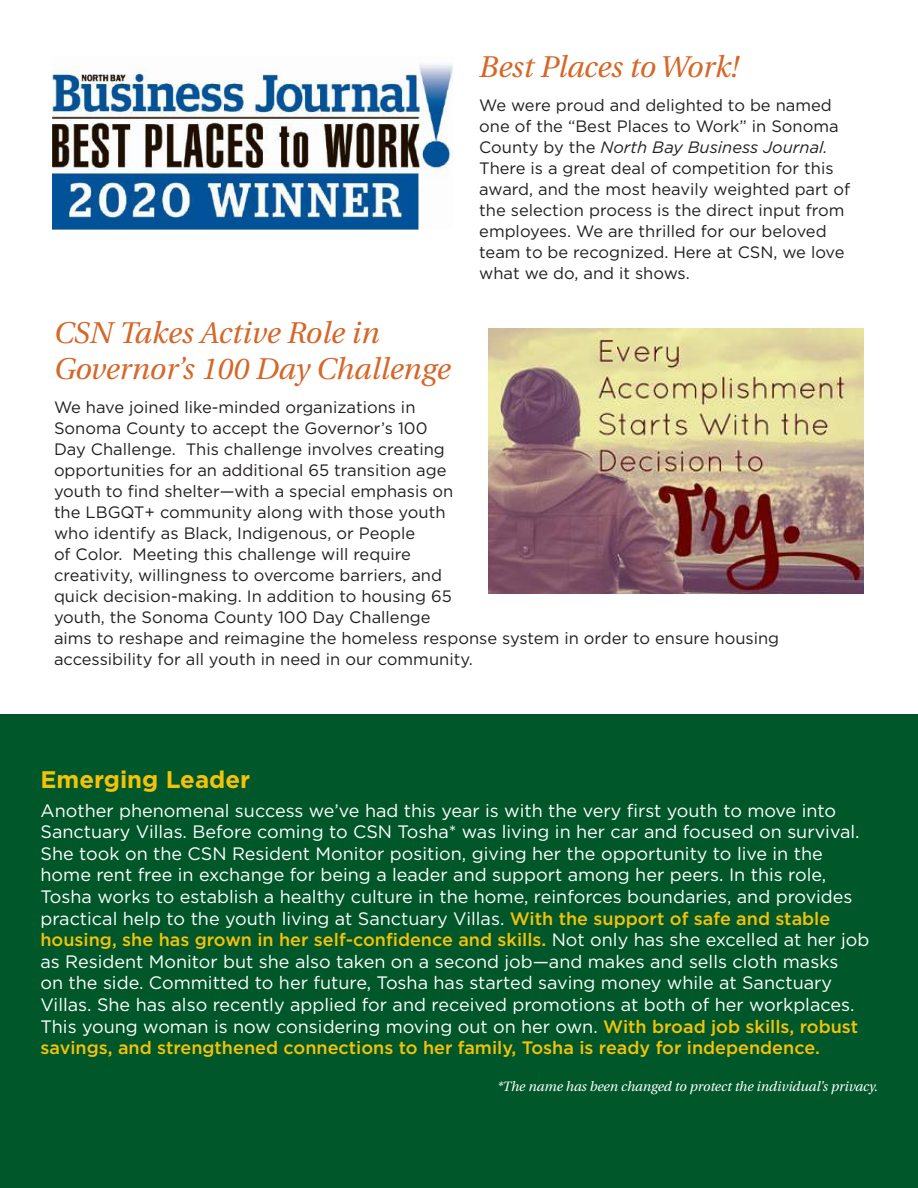
<style>
.page{position:relative;width:918px;height:1188px;background:#fff}
.page>*{position:absolute;margin:0;border:0;box-sizing:border-box;transform-origin:0 0}
.t1{font:italic 30px/36px "Utopia";color:#d56729}
.t2{font:700 24px "Gotham";color:#f5c20a}
.t3{font:18px/21.6px "Gotham";color:#fff}
.t4{font:16.5px/21px "Gotham";color:#231f20}
.t5{font:italic 13.5px "Utopia";color:#fff}
.s1{font-style:italic}
.s2{font-weight:500;color:#f5c20a}
</style>
<div class="page">
<img style="left:52px;top:64px;width:401px;height:165px">
<img style="left:488px;top:328px;width:376px;height:266px">
<div style="left:0;top:715px;width:918px;height:473px;background:#005729"></div>
<h1 class="t1" style="left:479px;top:49px;width:261px">Best Places to Work!</h1>
<p class="t4" style="left:479px;top:94px;width:372px">We were proud and delighted to be named one of the “Best Places to Work” in Sonoma County by the <span class="s1">North Bay Business Journal.<br></span>There is a great deal of competition for this award, and the most heavily weighted part of the selection process is the direct input from employees. We are thrilled for our beloved team to be recognized. Here at CSN, we love what we do, and it shows.</p>
<h1 class="t1" style="left:54px;top:315px;width:398px">CSN Takes Active Role in<br>Governor’s 100 Day Challenge</h1>
<p class="t4" style="left:54px;top:397px;width:727px">We have joined like-minded organizations in<br>Sonoma County to accept the Governor’s 100<br>Day Challenge. This challenge involves creating<br>opportunities for an additional 65 transition age<br>youth to find shelter—with a special emphasis on<br>the LBGQT+ community along with those youth<br>who identify as Black, Indigenous, or People<br>of Color. Meeting this challenge will require<br>creativity, willingness to overcome barriers, and<br>quick decision-making. In addition to housing 65<br>youth, the Sonoma County 100 Day Challenge<br>aims to reshape and reimagine the homeless response system in order to ensure housing accessibility for all youth in need in our community.</p>
<h2 class="t2" style="left:40px;top:764px;width:211px">Emerging Leader</h2>
<p class="t3" style="left:40px;top:799px;width:830px">Another phenomenal success we’ve had this year is with the very first youth to move into Sanctuary Villas. Before coming to CSN Tosha* was living in her car and focused on survival.<br>She took on the CSN Resident Monitor position, giving her the opportunity to live in the home rent free in exchange for being a leader and support among her peers. In this role, Tosha works to establish a healthy culture in the home, reinforces boundaries, and provides practical help to the youth living at Sanctuary Villas. <span class="s2">With the support of safe and stable housing, she has grown in her self-confidence and skills.</span> Not only has she excelled at her job as Resident Monitor but she also taken on a second job—and makes and sells cloth masks<br>on the side. Committed to her future, Tosha has started saving money while at Sanctuary Villas. She has also recently applied for and received promotions at both of her workplaces.<br>This young woman is now considering moving out on her own. <span class="s2">With broad job skills, robust savings, and strengthened connections to her family, Tosha is ready for independence.</span></p>
<p class="t5" style="left:497px;top:1079px;width:382px">*The name has been changed to protect the individual’s privacy.</p>
</div>
